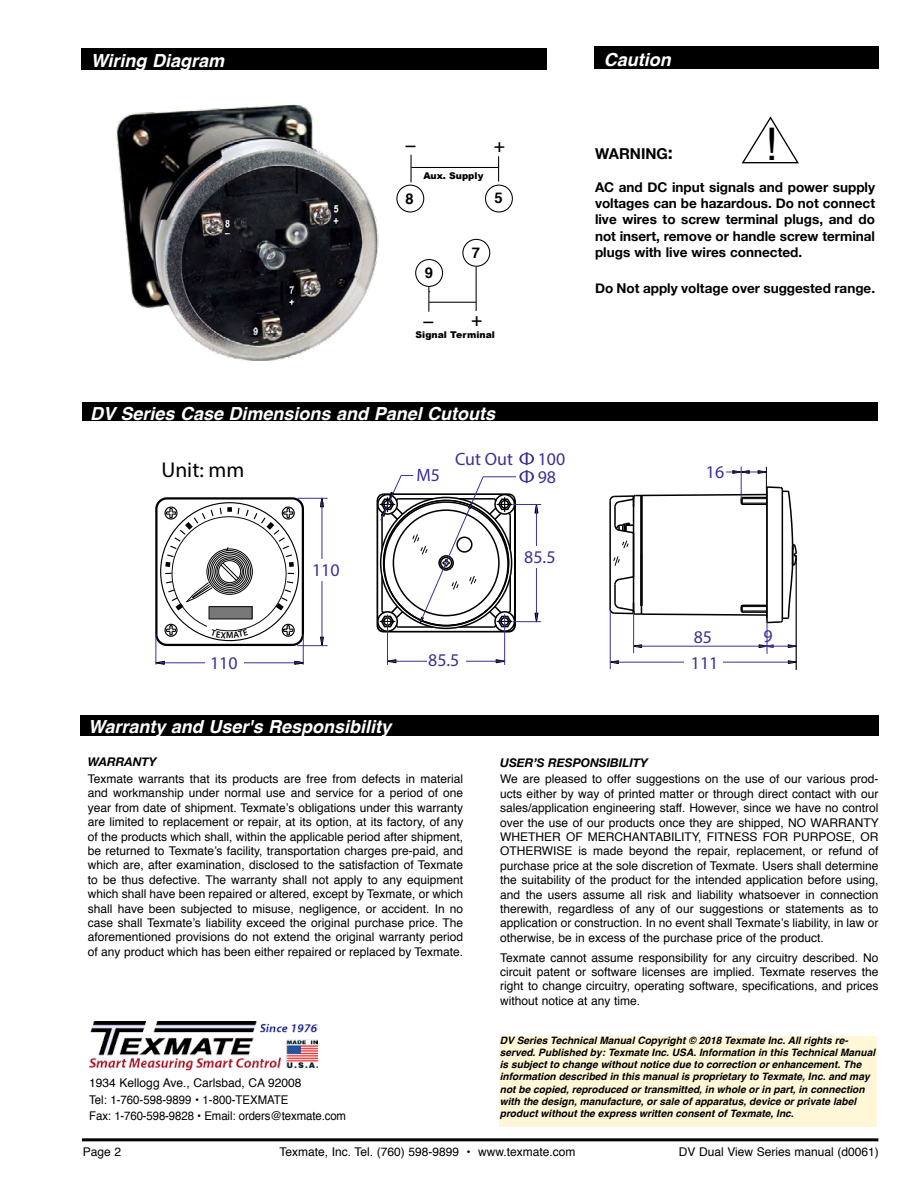
<style>
.page{position:relative;width:918px;height:1188px;background:#fff}
.page>*{position:absolute;margin:0;border:0;box-sizing:border-box;transform-origin:0 0}
.t1{font:45px "Helvetica";color:#000}
.t2{font:21.45px "Myriad Pro";color:#000}
.t3{font:19.05px "Helvetica";color:#000}
.title_black_bar{font:italic 700 18px "Helvetica";color:#fff}
.t4{font:17.85px "Myriad Pro";color:#403092}
.t5{font:700 15px "Helvetica Neue";color:#000}
.t6{font:700 14.7px "Helvetica";color:#000}
.t7{font:700 13.5px/16.2px "Helvetica Neue";color:#000;text-align:justify}
.Legal_Text{font:12px/14.4px "Helvetica";color:#000;text-align:justify}
.Addresses{font:12px "Helvetica";color:#000;scale:.95 1}
.Addresses-2{font:12px "Helvetica";color:#000}
.Legal_Head{font:italic 700 12px "Helvetica Neue";color:#000}
.t8{font:italic 700 10.2px/12.3px "Helvetica";color:#000}
.t9{font:900 9.3px "Arial";color:#000}
.s1{font-size:18px}
</style>
<div class="page">
<hr style="left:82px;top:1138px;width:796px;height:3px;background:#000">
<div style="left:81px;top:48px;width:466px;height:21px;background:#000"></div>
<div style="left:82px;top:402px;width:795px;height:18px;background:#000"></div>
<div style="left:80px;top:715px;width:798px;height:21px;background:#000"></div>
<img style="left:89px;top:1021px;width:229px;height:50px">
<div style="left:500px;top:1036px;width:377px;height:91px;background:#fff7d8"></div>
<div style="left:594px;top:46px;width:285px;height:23px;background:#000"></div>
<svg style="left:741px;top:116px;width:58px;height:48px"></svg>
<svg style="left:319px;top:497px;width:6px;height:11px"></svg>
<svg style="left:787px;top:644px;width:9px;height:5px"></svg>
<svg style="left:634px;top:644px;width:9px;height:5px"></svg>
<svg style="left:319px;top:636px;width:6px;height:11px"></svg>
<svg style="left:495px;top:659px;width:11px;height:5px"></svg>
<svg style="left:388px;top:659px;width:9px;height:5px"></svg>
<svg style="left:787px;top:660px;width:9px;height:5px"></svg>
<svg style="left:609px;top:660px;width:11px;height:5px"></svg>
<svg style="left:293px;top:660px;width:10px;height:5px"></svg>
<svg style="left:156px;top:660px;width:10px;height:5px"></svg>
<hr style="left:741px;top:466px;width:1px;height:34px;background:#403092">
<hr style="left:322px;top:500px;width:1px;height:142px;background:#403092">
<hr style="left:504px;top:614px;width:1px;height:51px;background:#403092">
<hr style="left:387px;top:615px;width:1px;height:50px;background:#403092">
<hr style="left:767px;top:621px;width:1px;height:33px;background:#403092">
<hr style="left:636px;top:646px;width:130px;height:1px;background:#403092">
<hr style="left:633px;top:612px;width:1px;height:41px;background:#403092">
<hr style="left:390px;top:661px;width:113px;height:1px;background:#403092">
<hr style="left:613px;top:662px;width:180px;height:1px;background:#403092">
<hr style="left:160px;top:662px;width:141px;height:1px;background:#403092">
<svg style="left:376px;top:452px;width:165px;height:181px"></svg>
<hr style="left:483px;top:476px;width:33px;height:1px;background:#403092">
<hr style="left:298px;top:498px;width:30px;height:1px;background:#403092">
<svg style="left:758px;top:644px;width:16px;height:5px"></svg>
<hr style="left:610px;top:608px;width:1px;height:61px;background:#403092">
<hr style="left:303px;top:635px;width:1px;height:30px;background:#403092">
<hr style="left:155px;top:634px;width:1px;height:31px;background:#403092">
<hr style="left:297px;top:645px;width:31px;height:1px;background:#403092">
<hr style="left:764px;top:646px;width:31px;height:1px;background:#403092">
<div style="left:311px;top:559px;width:39px;height:21px;background:#fff"></div>
<div style="left:427px;top:642px;width:39px;height:28px;background:#fff"></div>
<div style="left:523px;top:546px;width:39px;height:21px;background:#fff"></div>
<div style="left:206px;top:652px;width:38px;height:21px;background:#fff"></div>
<div style="left:685px;top:652px;width:38px;height:22px;background:#fff"></div>
<hr style="left:796px;top:555px;width:1px;height:115px;background:#000">
<svg style="left:609px;top:467px;width:188px;height:157px"></svg>
<img style="left:116px;top:104px;width:263px;height:257px">
<div style="left:415px;top:259px;width:28px;height:28px;border:1px solid #000;border-radius:50%"></div>
<div style="left:462px;top:239px;width:28px;height:28px;border:1px solid #000;border-radius:50%"></div>
<div style="left:396px;top:185px;width:28px;height:27px;border:1px solid #000;border-radius:50%"></div>
<div style="left:485px;top:185px;width:28px;height:27px;border:1px solid #000;border-radius:50%"></div>
<hr style="left:476px;top:267px;width:1px;height:44px;background:#000">
<svg style="left:428px;top:286px;width:2px;height:26px"></svg>
<hr style="left:429px;top:302px;width:47px;height:1px;background:#000">
<svg style="left:498px;top:156px;width:1px;height:26px"></svg>
<svg style="left:411px;top:155px;width:1px;height:27px"></svg>
<hr style="left:411px;top:167px;width:88px;height:1px;background:#000">
<svg style="left:155px;top:497px;width:150px;height:150px"></svg>
<p class="title_black_bar" style="left:91px;top:46px;width:135px">Wiring Diagram</p>
<p class="t9" style="left:423px;top:169px;width:62px">Aux. Supply</p>
<p class="t3" style="left:494px;top:130px;width:13px">+</p>
<p class="t6" style="left:405px;top:187px;width:10px">8</p>
<p class="t6" style="left:495px;top:186px;width:10px">5</p>
<p class="t6" style="left:425px;top:261px;width:10px">9</p>
<p class="t6" style="left:472px;top:241px;width:10px">7</p>
<p class="t3" style="left:471px;top:305px;width:13px">+</p>
<p class="t9" style="left:416px;top:328px;width:81px">Signal Terminal</p>
<p class="title_black_bar" style="left:90px;top:399px;width:407px">DV Series Case Dimensions and Panel Cutouts</p>
<p class="t2" style="left:162px;top:456px;width:84px">Unit: mm</p>
<p class="t4" style="left:417px;top:464px;width:25px">M5</p>
<p class="t4" style="left:455px;top:448px;width:59px">Cut Out</p>
<p class="t4" style="left:538px;top:448px;width:29px">100</p>
<p class="t4" style="left:538px;top:466px;width:20px">98</p>
<p class="t4" style="left:312px;top:559px;width:29px">110</p>
<p class="t4" style="left:524px;top:546px;width:33px">85.5</p>
<p class="title_black_bar" style="left:604px;top:44px;width:68px">Caution</p>
<p class="t1" style="left:764px;top:110px;width:14px">!</p>
<p class="t5" style="left:595px;top:142px;width:79px">WARNING<span class="s1">:</span></p>
<p class="t7" style="left:595px;top:179px;width:282px">AC and DC input signals and power supply voltages can be hazardous. Do not connect live wires to screw terminal plugs, and do not insert, remove or handle screw terminal plugs with live wires connected.</p>
<p class="t7" style="left:595px;top:281px;width:282px">Do Not apply voltage over suggested range.</p>
<p class="t4" style="left:706px;top:461px;width:20px">16</p>
<p class="t4" style="left:694px;top:626px;width:20px">85</p>
<p class="t4" style="left:763px;top:625px;width:11px">9</p>
<p class="t4" style="left:428px;top:649px;width:33px">85.5</p>
<p class="t4" style="left:210px;top:652px;width:29px">110</p>
<p class="t4" style="left:691px;top:652px;width:29px">111</p>
<p class="title_black_bar" style="left:88px;top:712px;width:305px">Warranty and User's Responsibility</p>
<p class="Legal_Head" style="left:88px;top:753px;width:70px">WARRANTY</p>
<p class="Legal_Text" style="left:88px;top:772px;width:377px">Texmate warrants that its products are free from defects in material and workmanship under normal use and service for a period of one year from date of shipment. Texmate’s obligations under this warranty are limited to replacement or repair, at its option, at its factory, of any of the products which shall, within the applicable period after shipment, be returned to Texmate’s facility, transportation charges pre-paid, and which are, after examination, disclosed to the satisfaction of Texmate to be thus defective. The warranty shall not apply to any equipment which shall have been repaired or altered, except by Texmate, or which shall have been subjected to misuse, negligence, or accident. In no case shall Texmate’s liability exceed the original purchase price. The aforementioned provisions do not extend the original warranty period of any product which has been either repaired or replaced by Texmate.</p>
<p class="Addresses-2" style="left:89px;top:1074px;width:214px">1934 Kellogg Ave., Carlsbad, CA 92008</p>
<p class="Addresses" style="left:89px;top:1090px;width:211px">Tel: 1-760-598-9899 • 1-800-TEXMATE</p>
<p class="Addresses" style="left:89px;top:1106px;width:272px">Fax: 1-760-598-9828 • Email: orders@texmate.com</p>
<p class="Legal_Head" style="left:500px;top:753px;width:149px">USER’S RESPONSIBILITY</p>
<p class="Legal_Text" style="left:500px;top:772px;width:380px">We are pleased to offer suggestions on the use of our various prod&shy;ucts either by way of printed matter or through direct contact with our sales/application engineering staff. However, since we have no control over the use of our products once they are shipped, NO WARRANTY WHETHER OF MERCHANTABILITY, FITNESS FOR PURPOSE, OR OTHERWISE is made beyond the repair, replacement, or refund of purchase price at the sole discretion of Texmate. Users shall determine the suitability of the product for the intended application before using, and the users assume all risk and liability whatsoever in connection therewith, regardless of any of our suggestions or statements as to application or construction. In no event shall Texmate’s liability, in law or otherwise, be in excess of the purchase price of the product.</p>
<p class="Legal_Text" style="left:500px;top:951px;width:380px">Texmate cannot assume responsibility for any circuitry described. No circuit patent or software licenses are implied. Texmate reserves the right to change circuitry, operating software, specifications, and prices without notice at any time.</p>
<p class="t8" style="left:500px;top:1034px;width:377px">DV Series Technical Manual Copyright © 2018 Texmate Inc. All rights re&shy;served. Published by: Texmate Inc. USA. Information in this Technical Manual is subject to change without notice due to correction or enhancement. The information described in this manual is proprietary to Texmate, Inc. and may not be copied, reproduced or transmitted, in whole or in part, in connection with the design, manufacture, or sale of apparatus, device or private label product without the express written consent of Texmate, Inc.</p>
<p class="Legal_Text" style="left:83px;top:1145px;width:40px">Page 2</p>
<p class="Legal_Text" style="left:279px;top:1145px;width:298px">Texmate, Inc. Tel. (760) 598-9899 • www.texmate.com</p>
<p class="Legal_Text" style="left:679px;top:1145px;width:202px">DV Dual View Series manual (d0061)</p>
</div>
